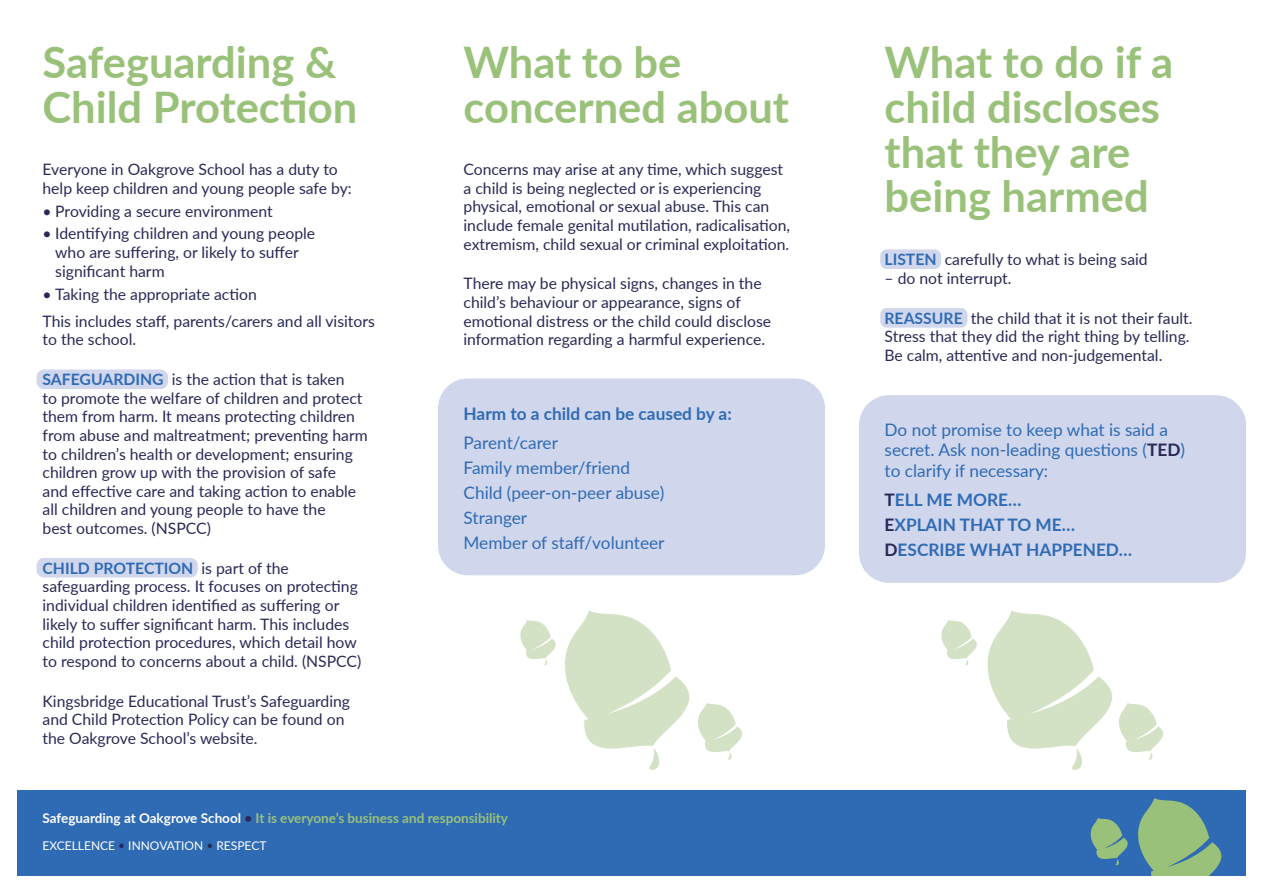
<style>
.page{position:relative;width:1263px;height:893px;background:#fff}
.page>*{position:absolute;margin:0;border:0;box-sizing:border-box;transform-origin:0 0}
.t1{font:700 43.5px/45px "Lato";color:#9ac179}
.t2{font:17.25px/24.9px "Lato";color:#2f6bb4}
.t3{font:700 17.25px/24.9px "Lato";color:#2f6bb4}
.t4{font:15.75px/18.6px "Lato";color:#282956}
.t5{font:700 13.5px "Lato";color:#9ac179}
.t6{font:12px "Lato";color:#fff}
.s1{font-weight:700;color:#2f6bb4}
.s2{color:#fff}
.s3{color:#282956}
.s4{font-weight:700;color:#282956}
</style>
<div class="page">
<div style="left:37px;top:558px;width:161px;height:19px;background:#d0d6ec;border-radius:7px"></div>
<div style="left:37px;top:369px;width:131px;height:20px;background:#d0d6ec;border-radius:7px"></div>
<div style="left:880px;top:308px;width:87px;height:20px;background:#d0d6ec;border-radius:6px"></div>
<div style="left:880px;top:249px;width:61px;height:20px;background:#d0d6ec;border-radius:6px"></div>
<div style="left:859px;top:395px;width:387px;height:188px;background:#d0d6ec;border-radius:30px"></div>
<div style="left:438px;top:378px;width:387px;height:197px;background:#d0d6ec;border-radius:30px"></div>
<div style="left:17px;top:791px;width:1229px;height:85px;background:#2f6bb4"></div>
<svg style="left:1138px;top:798px;width:84px;height:78px"></svg>
<svg style="left:1090px;top:818px;width:38px;height:48px"></svg>
<svg style="left:520px;top:611px;width:223px;height:159px"></svg>
<svg style="left:941px;top:611px;width:223px;height:159px"></svg>
<h1 class="t1" style="left:43px;top:42px;width:316px">Safeguarding &amp;<br>Child Protection</h1>
<p class="t4" style="left:43px;top:159px;width:311px">Everyone in Oakgrove School has a duty to help keep children and young people safe by:</p>
<p class="t4" style="left:43px;top:203px;width:232px">• Providing a secure environment</p>
<p class="t4" style="left:55px;top:226px;width:261px;text-indent:-13px">• Identifying children and young people who are suffering, or likely to suffer significant harm</p>
<p class="t4" style="left:43px;top:281px;width:334px;line-height:27.2px">• Taking the appropriate action<br>This includes staff, parents/carers and all visitors</p>
<p class="t4" style="left:43px;top:330px;width:95px">to the school.</p>
<p class="t4" style="left:43px;top:369px;width:327px"><span class="s1">SAFEGUARDING</span> is the action that is taken<br>to promote the welfare of children and protect them from harm. It means protecting children from abuse and maltreatment; preventing harm to children’s health or development; ensuring children grow up with the provision of safe<br>and effective care and taking action to enable all children and young people to have the<br>best outcomes. (NSPCC)</p>
<p class="t4" style="left:43px;top:560px;width:320px"><span class="s1">CHILD PROTECTION</span> is part of the safeguarding process. It focuses on protecting individual children identified as suffering or likely to suffer significant harm. This includes child protection procedures, which detail how to respond to concerns about a child. (NSPCC)</p>
<p class="t4" style="left:43px;top:691px;width:309px">Kingsbridge Educational Trust’s Safeguarding and Child Protection Policy can be found on the Oakgrove School’s website.</p>
<h1 class="t1" style="left:463px;top:42px;width:327px">What to be concerned about</h1>
<p class="t4" style="left:463px;top:159px;width:328px">Concerns may arise at any time, which suggest a child is being neglected or is experiencing physical, emotional or sexual abuse. This can include female genital mutilation, radicalisation, extremism, child sexual or criminal exploitation.</p>
<p class="t4" style="left:463px;top:274px;width:309px">There may be physical signs, changes in the child’s behaviour or appearance, signs of emotional distress or the child could disclose information regarding a harmful experience.</p>
<p class="t3" style="left:463px;top:402px;width:270px">Harm to a child can be caused by a:</p>
<p class="t2" style="left:463px;top:429px;width:202px">Parent/carer<br>Family member/friend<br>Child (peer-on-peer abuse)<br>Stranger<br>Member of staff/volunteer</p>
<p class="t5" style="left:43px;top:812px;width:467px"><span class="s2">Safeguarding at Oakgrove School</span> <span class="s3">•</span> It is everyone’s business and responsibility</p>
<p class="t6" style="left:43px;top:837px;width:225px">EXCELLENCE <span class="s3">•</span> INNOVATION <span class="s3">•</span> RESPECT</p>
<h1 class="t1" style="left:884px;top:42px;width:290px">What to do if a child discloses that they are being harmed</h1>
<p class="t4" style="left:884px;top:249px;width:265px"><span class="s1">LISTEN</span> carefully to what is being said</p>
<p class="t4" style="left:884px;top:268px;width:128px">– do not interrupt.</p>
<p class="t4" style="left:884px;top:308px;width:310px"><span class="s1">REASSURE</span> the child that it is not their fault.<br>Stress that they did the right thing by telling.<br>Be calm, attentive and non-judgemental.</p>
<p class="t2" style="left:884px;top:418px;width:302px;line-height:20.7px">Do not promise to keep what is said a secret. Ask non-leading questions (<span class="s4">TED</span>) to clarify if necessary:</p>
<p class="t3" style="left:884px;top:489px;width:249px"><span class="s3">T</span>ELL ME MORE…<br><span class="s3">E</span>XPLAIN THAT TO ME…<br><span class="s3">D</span>ESCRIBE WHAT HAPPENED…</p>
</div>
